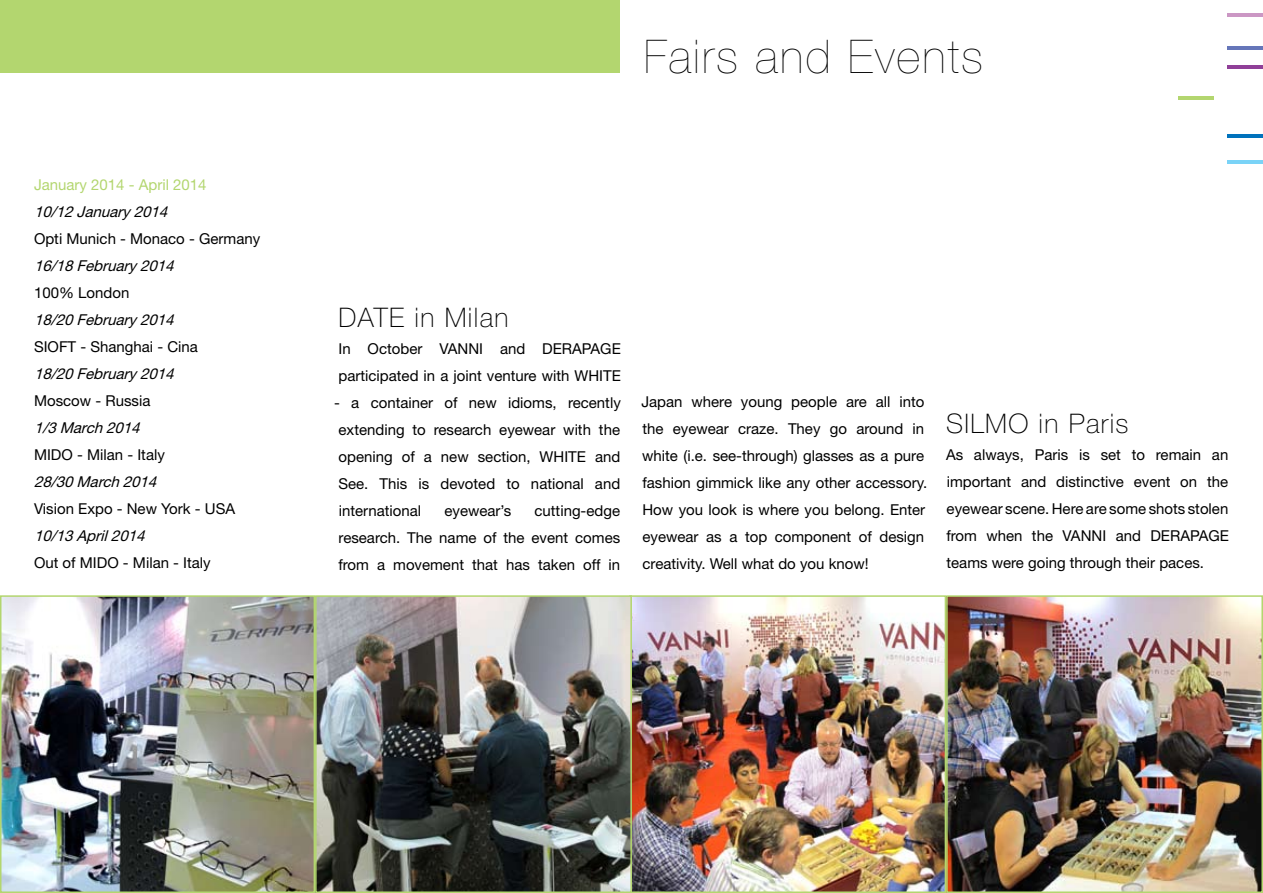
<style>
.page{position:relative;width:1263px;height:893px;background:#fff}
.page>*{position:absolute;margin:0;border:0;box-sizing:border-box;transform-origin:0 0}
.t1{font:200 46.5px "Helvetica Neue LT Pro";letter-spacing:.05em;color:#000}
.t2{font:100 27px "Helvetica Neue LT Pro";letter-spacing:.05em;color:#000}
.t3{font:15px/27px "Helvetica Neue LT Pro";color:#000;text-align:justify}
.t4{font:italic 15px "Helvetica Neue LT Pro";color:#000}
.t5{font:15px "Helvetica Neue LT Pro";color:#b3d66f}
</style>
<div class="page">
<div style="left:0;top:0;width:619px;height:73px;background:#b3d66f"></div>
<hr style="left:1227px;top:13px;width:36px;height:3px;background:#cb97c4">
<hr style="left:1227px;top:46px;width:36px;height:4px;background:#6576b9">
<hr style="left:1227px;top:65px;width:36px;height:4px;background:#903f98">
<hr style="left:1179px;top:96px;width:35px;height:4px;background:#b3d66f">
<hr style="left:1227px;top:134px;width:36px;height:4px;background:#0072bc">
<hr style="left:1227px;top:160px;width:36px;height:4px;background:#7ad3f7">
<img style="left:949px;top:598px;width:311px;height:292px">
<div style="left:946px;top:595px;width:317px;height:298px;border:2px solid #b3d66f"></div>
<img style="left:3px;top:598px;width:309px;height:292px">
<div style="left:0;top:595px;width:315px;height:298px;border:2px solid #b3d66f"></div>
<img style="left:318px;top:598px;width:625px;height:292px">
<div style="left:629px;top:595px;width:317px;height:298px;border:2px solid #b3d66f"></div>
<div style="left:315px;top:595px;width:317px;height:298px;border:2px solid #b3d66f"></div>
<p class="t5" style="left:34px;top:176px;width:174px">January 2014 - April 2014</p>
<p class="t4" style="left:34px;top:203px;width:139px">10/12January2014</p>
<p class="t3" style="left:34px;top:225px;width:228px">Opti Munich - Monaco - Germany</p>
<p class="t4" style="left:34px;top:257px;width:146px">16/18February2014</p>
<p class="t3" style="left:34px;top:279px;width:97px">100% London</p>
<p class="t4" style="left:34px;top:311px;width:146px">18/20February2014</p>
<p class="t3" style="left:34px;top:333px;width:165px">SIOFT - Shanghai - Cina</p>
<p class="t4" style="left:34px;top:365px;width:146px">18/20February2014</p>
<p class="t3" style="left:34px;top:387px;width:118px">Moscow - Russia</p>
<p class="t4" style="left:34px;top:419px;width:112px">1/3March2014</p>
<p class="t3" style="left:34px;top:441px;width:132px">MIDO - Milan - Italy</p>
<p class="t4" style="left:34px;top:473px;width:129px">28/30March2014</p>
<p class="t3" style="left:34px;top:495px;width:203px">Vision Expo - New York - USA</p>
<p class="t4" style="left:34px;top:527px;width:117px">10/13April2014</p>
<p class="t3" style="left:34px;top:549px;width:178px">Out of MIDO - Milan - Italy</p>
<h1 class="t1" style="left:644px;top:29px;width:340px">Fairs and Events</h1>
<h2 class="t2" style="left:339px;top:301px;width:171px">DATE in Milan</h2>
<p class="t3" style="left:338px;top:334px;width:284px">In October VANNI and DERAPAGE participated in a joint venture with WHITE</p>
<p class="t3" style="left:334px;top:388px;width:288px">- a container of new idioms, recently extending to research eyewear with the opening of a new section, WHITE and See. This is devoted to national and international</p>
<p class="t3" style="left:338px;top:496px;width:283px;text-indent:196px">cutting-edge research. The name of the event comes from a movement that has taken off in</p>
<p class="t3" style="left:444px;top:496px;width:68px">eyewear’s</p>
<p class="t3" style="left:641px;top:388px;width:287px;text-align:left">Japan where young people are all into the eyewear craze. They go around in white (i.e. see-through) glasses as a pure fashion gimmick like any other accessory.<br>How you look is where you belong. Enter eyewear as a top component of design creativity. Well what do you know!</p>
<h2 class="t2" style="left:946px;top:407px;width:184px">SILMO in Paris</h2>
<p class="t3" style="left:946px;top:441px;width:284px">As always, Paris is set to remain an important and distinctive event on the eyewear scene. Here are some shots stolen from when the VANNI and DERAPAGE teams were going through their paces.</p>
</div>
